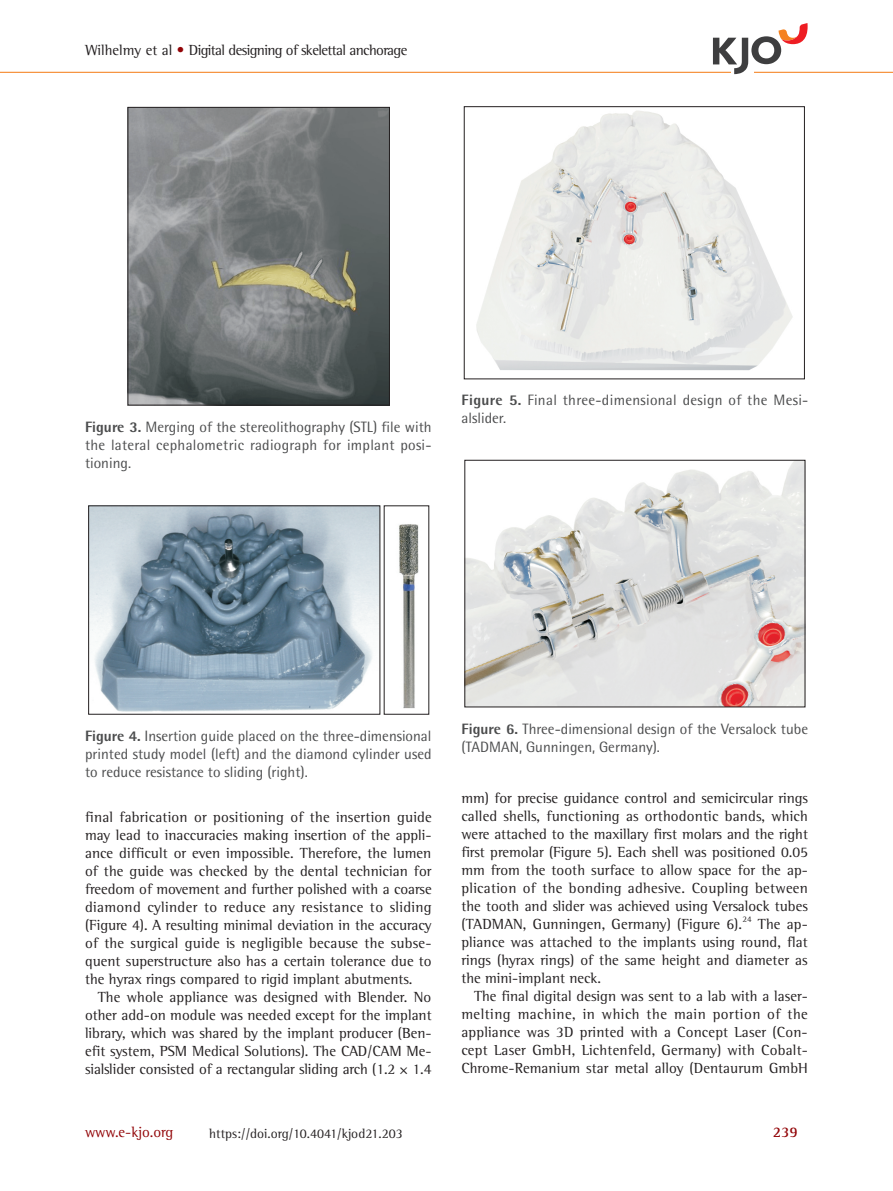
<style>
.page{position:relative;width:893px;height:1191px;background:#fff}
.page>*{position:absolute;margin:0;border:0;box-sizing:border-box;transform-origin:0 0}
.t1{font:15px/18px "Rotis Semi Serif Std";color:#231f20;text-align:justify}
.t2{font:15px/18px "Rotis Semi Sans Std";color:#4b4c4d;text-align:justify}
.t3{font:15px/18px "Rotis Semi Sans Std";letter-spacing:.02em;color:#4b4c4d}
.t4{font:15px "Rotis Semi Serif Std";letter-spacing:-.04em;color:#231f20}
.t5{font:15px "Rotis Semi Serif Std";color:#920407}
.t6{font:700 15px "Rotis Semi Serif Std";color:#920407}
.t7{font:13.5px "Rotis Semi Serif Std";color:#231f20}
.t8{font:8.7px "Rotis Semi Serif Std";color:#231f20}
.s1{color:#920407}
.s2{font-weight:800}
</style>
<div class="page">
<hr style="left:0;top:72px;width:893px;height:1px;background:#f58220">
<svg style="left:713px;top:23px;width:95px;height:51px"></svg>
<img style="left:130px;top:109px;width:258px;height:294px">
<div style="left:128px;top:107px;width:262px;height:298px;border:1px solid #231f20"></div>
<svg style="left:88px;top:505px;width:341px;height:209px"></svg>
<img style="left:476px;top:110px;width:317px;height:261px">
<div style="left:464px;top:106px;width:341px;height:273px;border:1px solid #231f20"></div>
<img style="left:467px;top:462px;width:336px;height:243px">
<p class="t4" style="left:85px;top:41px;width:324px">Wilhelmy et al <span class="s1">•</span> Digital designing of skelettal anchorage</p>
<p class="t2" style="left:85px;top:418px;width:348px"><span class="s2">Figure 3.</span> Merging of the stereolithography (STL) file with the lateral cephalometric radiograph for implant posi&shy;tioning.</p>
<p class="t3" style="left:462px;top:391px;width:348px"><span class="s2">Figure 5.</span> Final three-dimensional design of the Mesi&shy;alslider.</p>
<p class="t2" style="left:85px;top:727px;width:348px"><span class="s2">Figure 4.</span> Insertion guide placed on the three-dimensional printed study model (left) and the diamond cylinder used to reduce resistance to sliding (right).</p>
<p class="t1" style="left:85px;top:808px;width:348px">final fabrication or positioning of the insertion guide may lead to inaccuracies making insertion of the appli&shy;ance difficult or even impossible. Therefore, the lumen of the guide was checked by the dental technician for freedom of movement and further polished with a coarse diamond cylinder to reduce any resistance to sliding (Figure 4). A resulting minimal deviation in the accuracy of the surgical guide is negligible because the subse&shy;quent superstructure also has a certain tolerance due to the hyrax rings compared to rigid implant abutments.</p>
<p class="t1" style="left:85px;top:988px;width:348px;text-indent:13px">The whole appliance was designed with Blender. No other add-on module was needed except for the implant library, which was shared by the implant producer (Ben&shy;efit system, PSM Medical Solutions). The CAD/CAM Me&shy;sialslider consisted of a rectangular sliding arch (1.2 × 1.4</p>
<p class="t2" style="left:462px;top:719px;width:348px"><span class="s2">Figure 6.</span> Three-dimensional design of the Versalock tube (TADMAN, Gunningen, Germany).</p>
<p class="t1" style="left:461px;top:788px;width:348px">mm) for precise guidance control and semicircular rings called shells, functioning as orthodontic bands, which were attached to the maxillary first molars and the right first premolar (Figure 5). Each shell was positioned 0.05 mm from the tooth surface to allow space for the ap&shy;plication of the bonding adhesive. Coupling between the tooth and slider was achieved using Versalock tubes (TADMAN, Gunningen, Germany) (Figure 6).</p>
<p class="t8" style="left:742px;top:913px;width:11px">24</p>
<p class="t1" style="left:461px;top:914px;width:348px;text-indent:296px">The ap&shy;pliance was attached to the implants using round, flat rings (hyrax rings) of the same height and diameter as the mini-implant neck.</p>
<p class="t1" style="left:461px;top:986px;width:348px;text-indent:13px">The final digital design was sent to a lab with a laser&shy;melting machine, in which the main portion of the appliance was 3D printed with a Concept Laser (Con&shy;cept Laser GmbH, Lichtenfeld, Germany) with Cobalt-Chrome-Remanium star metal alloy (Dentaurum GmbH</p>
<p class="t5" style="left:85px;top:1122px;width:90px">www.e-kjo.org</p>
<p class="t7" style="left:209px;top:1125px;width:195px">https://doi.org/10.4041/kjod21.203</p>
<p class="t6" style="left:773px;top:1122px;width:27px">239</p>
</div>
